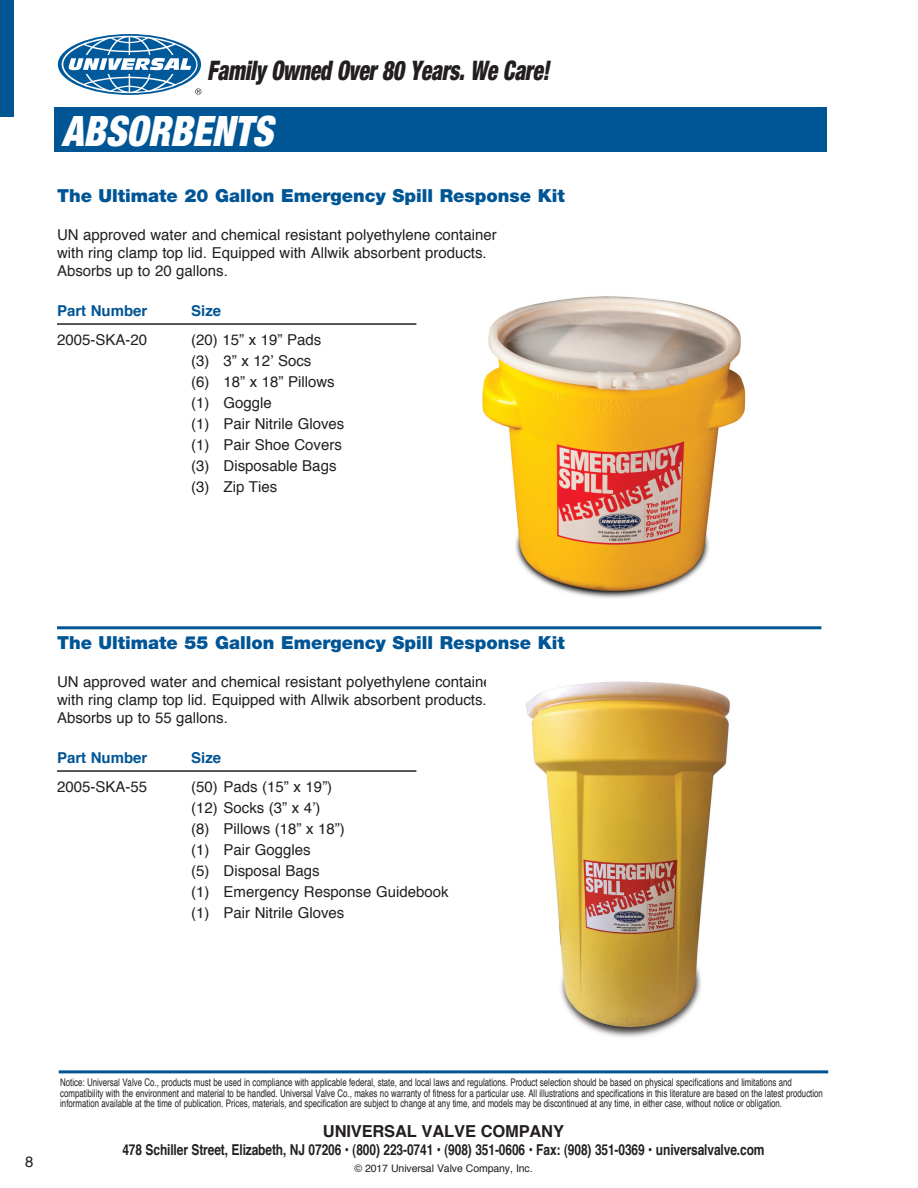
<style>
.page{position:relative;width:918px;height:1188px;background:#fff}
.page>*{position:absolute;margin:0;border:0;box-sizing:border-box;transform-origin:0 0}
.t1{font:italic 900 condensed 42px "Helvetica Neue";color:#fff;scale:.92 1}
.t2{font:italic 900 condensed 27px "Helvetica Neue";letter-spacing:-.01em;color:#231f20;scale:.8 1}
.t3{font:900 18px "Helvetica Neue";color:#005595}
.t4{font:700 16.5px "Helvetica";letter-spacing:-.01em;color:#231f20}
.t5{font:15px/21px "Helvetica";color:#231f20}
.t6{font:700 15px "Helvetica";letter-spacing:-.01em;color:#231f20;scale:.8 1}
.t7{font:700 15px "Helvetica";color:#005595}
.t8{font:10.5px/10.5px "Helvetica";color:#231f20;scale:.75 1}
.t9{font:10.5px "Helvetica";color:#231f20}
</style>
<div class="page">
<img style="left:482px;top:296px;width:264px;height:302px">
<div style="left:54px;top:107px;width:773px;height:45px;background:#005595"></div>
<svg style="left:62px;top:36px;width:139px;height:59px"></svg>
<hr style="left:59px;top:1070px;width:769px;height:3px;background:#005595">
<div style="left:0;top:0;width:14px;height:116px;background:#005595"></div>
<hr style="left:57px;top:323px;width:359px;height:2px;background:#231f20">
<hr style="left:57px;top:626px;width:764px;height:3px;background:#005595">
<hr style="left:57px;top:770px;width:359px;height:2px;background:#231f20">
<img style="left:526px;top:681px;width:204px;height:356px">
<h2 class="t2" style="left:207px;top:54px;width:429px">Family Owned Over 80 Years. We Care!</h2>
<h1 class="t1" style="left:62px;top:106px;width:231px">ABSORBENTS</h1>
<h3 class="t3" style="left:57px;top:185px;width:509px">The Ultimate 20 Gallon Emergency Spill Response Kit</h3>
<h3 class="t5" style="left:57px;top:226px;width:441px;line-height:18px">UN approved water and chemical resistant polyethylene container with ring clamp top lid. Equipped with Allwik absorbent products.<br>Absorbs up to 20 gallons.</h3>
<h3 class="t7" style="left:57px;top:301px;width:92px">Part Number</h3>
<h3 class="t7" style="left:191px;top:301px;width:32px">Size</h3>
<h3 class="t5" style="left:57px;top:330px;width:92px">2005-SKA-20</h3>
<h3 class="t5" style="left:191px;top:330px;width:155px">(20) 15” x 19” Pads<br>(3) 3” x 12’ Socs<br>(6) 18” x 18” Pillows (1) Goggle<br>(1) Pair Nitrile Gloves (1) Pair Shoe Covers (3) Disposable Bags (3) Zip Ties</h3>
<h3 class="t3" style="left:57px;top:632px;width:509px">The Ultimate 55 Gallon Emergency Spill Response Kit</h3>
<h3 class="t5" style="left:57px;top:673px;width:441px;line-height:18px">UN approved water and chemical resistant polyethylene container with ring clamp top lid. Equipped with Allwik absorbent products.<br>Absorbs up to 55 gallons.</h3>
<h3 class="t7" style="left:57px;top:748px;width:92px">Part Number</h3>
<h3 class="t7" style="left:191px;top:748px;width:32px">Size</h3>
<h3 class="t5" style="left:57px;top:777px;width:92px">2005-SKA-55</h3>
<h3 class="t5" style="left:191px;top:777px;width:259px">(50) Pads (15” x 19”)<br>(12) Socks (3” x 4’)<br>(8) Pillows (18” x 18”)<br>(1) Pair Goggles<br>(5) Disposal Bags<br>(1) Emergency Response Guidebook (1) Pair Nitrile Gloves</h3>
<h3 class="t5" style="left:25px;top:1152px;width:10px">8</h3>
<p class="t8" style="left:60px;top:1078px;width:1018px">Notice: Universal Valve Co., products must be used in compliance with applicable federal, state, and local laws and regulations. Product selection should be based on physical specifications and limitations and compatibility with the environment and material to be handled. Universal Valve Co., makes no warranty of fitness for a particular use. All illustrations and specifications in this literature are based on the latest production information available at the time of publication. Prices, materials, and specification are subject to change at any time, and models may be discontinued at any time, in either case, without notice or obligation.</p>
<h3 class="t4" style="left:323px;top:1120px;width:243px">UNIVERSAL VALVE COMPANY</h3>
<h3 class="t6" style="left:122px;top:1140px;width:804px">478 Schiller Street, Elizabeth, NJ 07206 • (800) 223-0741 • (908) 351-0606 • Fax: (908) 351-0369 • universalvalve.com</h3>
<p class="t9" style="left:354px;top:1161px;width:180px">© 2017 Universal Valve Company, Inc.</p>
</div>
